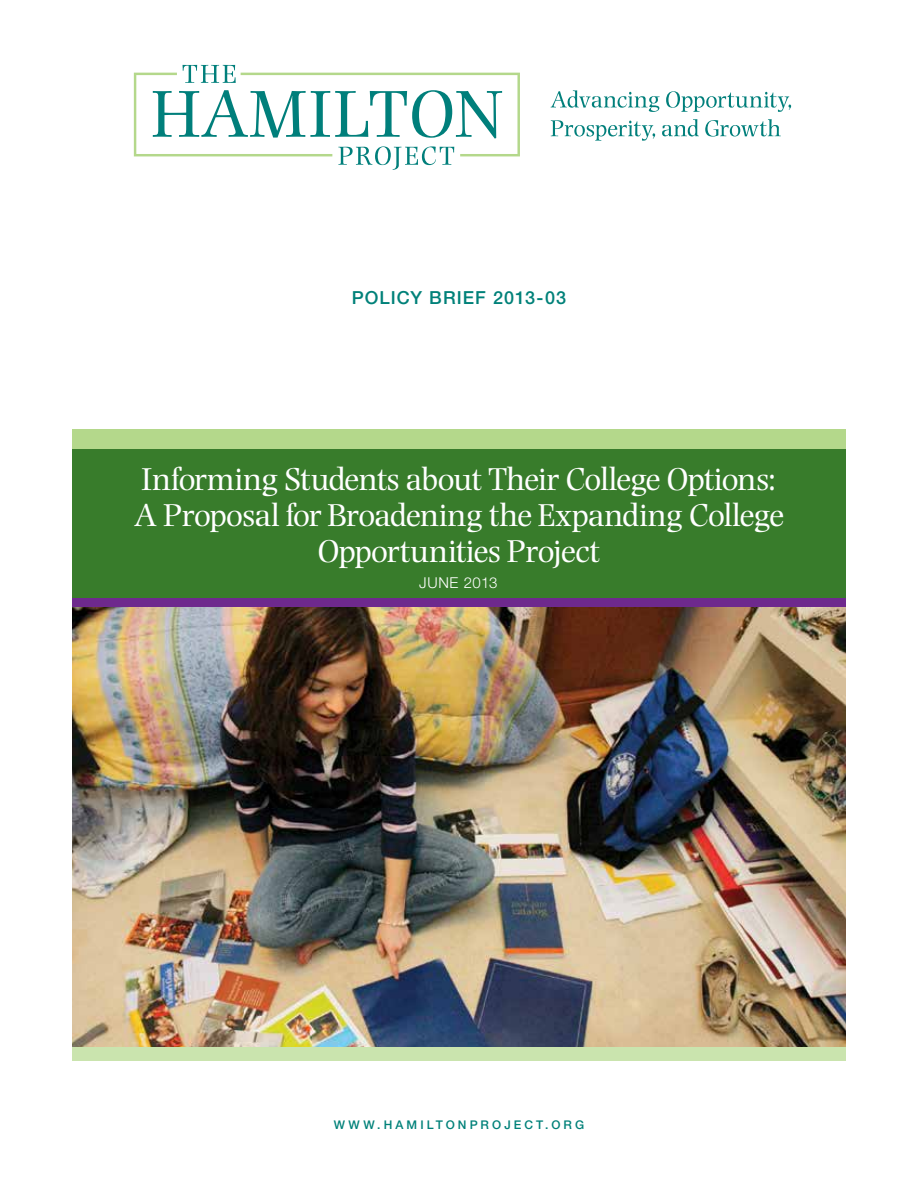
<style>
.page{position:relative;width:918px;height:1188px;background:#fff}
.page>*{position:absolute;margin:0;border:0;box-sizing:border-box;transform-origin:0 0}
.t1{font:36px/40.5px "Photina MT Std";letter-spacing:-.015em;color:#fff;text-align:center}
.t2{font:33px/36px "Photina MT Std";letter-spacing:-.02em;color:#fff;text-align:center}
.t3{font:500 18px "Helvetica Neue";letter-spacing:.06em;color:#008179}
.t4{font:300 15px "Helvetica Neue";letter-spacing:.04em;color:#fff}
.t5{font:500 12px "Helvetica Neue";letter-spacing:.255em;color:#008179}
</style>
<div class="page">
<img style="left:72px;top:607px;width:774px;height:440px">
<svg style="left:134px;top:65px;width:386px;height:105px"></svg>
<svg style="left:551px;top:90px;width:109px;height:22px"></svg>
<svg style="left:666px;top:91px;width:125px;height:21px"></svg>
<svg style="left:551px;top:120px;width:104px;height:21px"></svg>
<svg style="left:662px;top:119px;width:37px;height:17px"></svg>
<svg style="left:705px;top:119px;width:76px;height:18px"></svg>
<div style="left:72px;top:1047px;width:774px;height:13px;background:#cae4ae"></div>
<div style="left:72px;top:598px;width:774px;height:9px;background:#6e298d"></div>
<div style="left:72px;top:446px;width:774px;height:152px;background:#387c2b"></div>
<div style="left:72px;top:429px;width:774px;height:20px;background:#b4d88b"></div>
<p class="t3" style="left:352px;top:286px;width:216px">POLICY BRIEF 2013-03</p>
<p class="t2" style="left:134px;top:461px;width:652px">Informing Students about Their College Options:<br>A Proposal for Broadening the Expanding College<br>Opportunities Project</p>
<p class="t4" style="left:419px;top:573px;width:80px">JUNE 2013</p>
<p class="t1" style="left:243px;top:462px;width:434px">Public-Private Partnerships to<br>Revamp U.S. Infrastructure</p>
<p class="t5" style="left:334px;top:1118px;width:252px">WWW.HAMILTONPROJECT.ORG</p>
</div>
